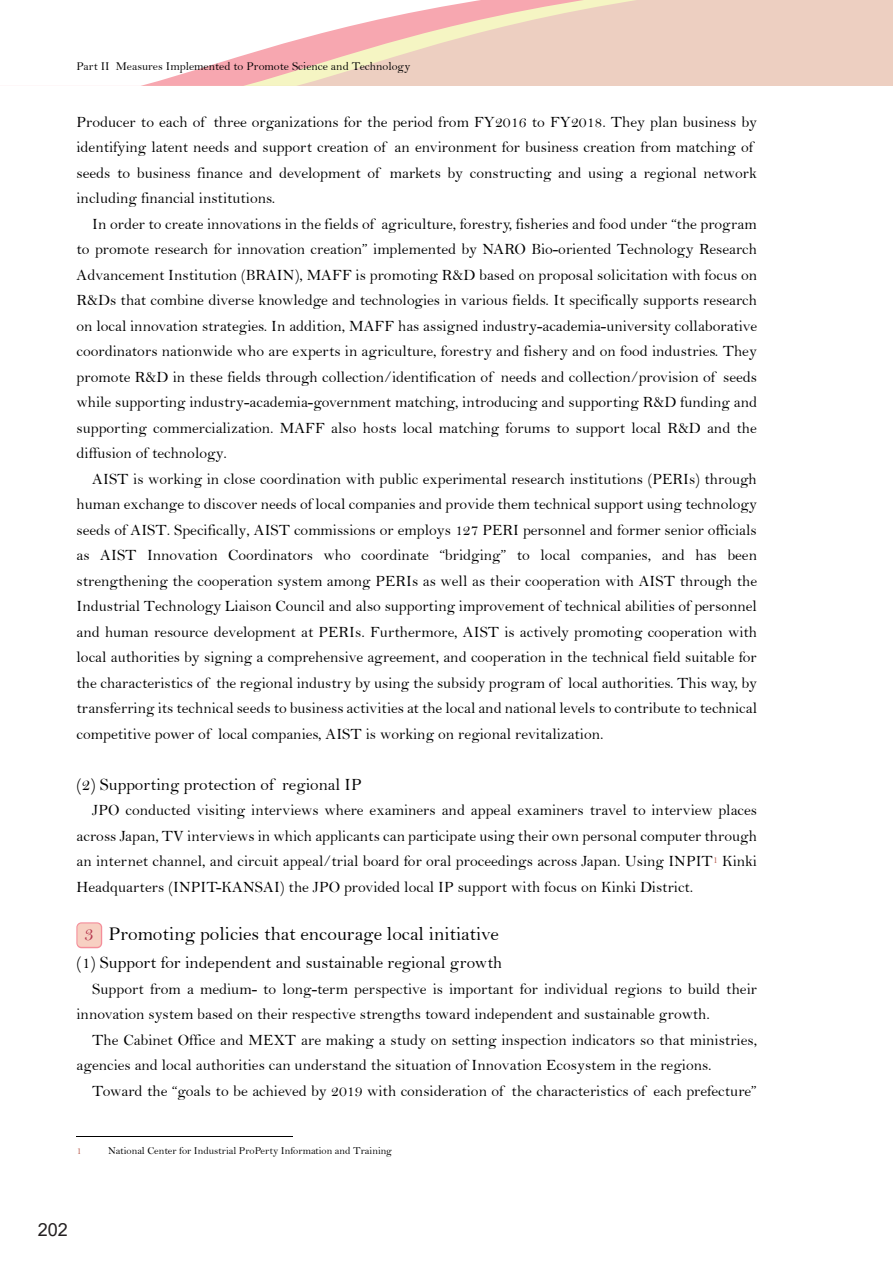
<style>
.page{position:relative;width:893px;height:1263px;background:#fff}
.page>*{position:absolute;margin:0;border:0;box-sizing:border-box;transform-origin:0 0}
.t1{font:19.5px "Bell";color:#000}
.t2{font:18px "Arial";color:#231f20}
.t3{font:17.25px "Bell";color:#000}
.t4{font:15.75px/25.5px "Bell";color:#000;text-align:justify}
.t5{font:12px "Bell";color:#000}
.t6{font:10.5px "Bell";color:#000}
.t7{font:10.5px "Bell";color:#b95e50}
.s1{color:#b6374e}
</style>
<div class="page">
<div style="left:0;top:0;width:893px;height:86px;background:#edcfc1"></div>
<svg style="left:576px;top:0;width:59px;height:11px"></svg>
<svg style="left:0;top:0;width:576px;height:86px;fill:#fff"></svg>
<svg style="left:77px;top:923px;width:25px;height:25px"></svg>
<hr style="left:77px;top:1136px;width:216px;height:1px;background:#000">
<p class="t5" style="left:77px;top:59px;width:335px">Part II Measures Implemented to Promote Science and Technology</p>
<p class="t4" style="left:77px;top:109px;width:682px">Producer to each of three organizations for the period from FY2016 to FY2018. They plan business by</p>
<p class="t4" style="left:77px;top:134px;width:678px">identifying latent needs and support creation of an environment for business creation from matching of</p>
<p class="t4" style="left:77px;top:160px;width:682px">seeds to business finance and development of markets by constructing and using a regional network</p>
<p class="t4" style="left:77px;top:185px;width:200px">including financial institutions.</p>
<p class="t4" style="left:92px;top:211px;width:666px">In order to create innovations in the fields of agriculture, forestry, fisheries and food under “the program</p>
<p class="t4" style="left:77px;top:236px;width:682px">to promote research for innovation creation” implemented by NARO Bio-oriented Technology Research</p>
<p class="t4" style="left:77px;top:262px;width:682px">Advancement Institution (BRAIN), MAFF is promoting R&amp;D based on proposal solicitation with focus on</p>
<p class="t4" style="left:77px;top:287px;width:682px">R&amp;Ds that combine diverse knowledge and technologies in various fields. It specifically supports research</p>
<p class="t4" style="left:77px;top:313px;width:682px">on local innovation strategies. In addition, MAFF has assigned industry-academia-university collaborative</p>
<p class="t4" style="left:77px;top:338px;width:682px">coordinators nationwide who are experts in agriculture, forestry and fishery and on food industries. They</p>
<p class="t4" style="left:77px;top:364px;width:682px">promote R&amp;D in these fields through collection/identification of needs and collection/provision of seeds</p>
<p class="t4" style="left:77px;top:389px;width:682px">while supporting industry-academia-government matching, introducing and supporting R&amp;D funding and</p>
<p class="t4" style="left:77px;top:415px;width:682px">supporting commercialization. MAFF also hosts local matching forums to support local R&amp;D and the</p>
<p class="t4" style="left:77px;top:440px;width:152px">diffusion of technology.</p>
<p class="t4" style="left:92px;top:466px;width:666px">AIST is working in close coordination with public experimental research institutions (PERIs) through</p>
<p class="t4" style="left:77px;top:491px;width:682px">human exchange to discover needs of local companies and provide them technical support using technology</p>
<p class="t4" style="left:77px;top:517px;width:682px">seeds of AIST. Specifically, AIST commissions or employs 127 PERI personnel and former senior officials</p>
<p class="t4" style="left:77px;top:542px;width:682px">as AIST Innovation Coordinators who coordinate “bridging” to local companies, and has been</p>
<p class="t4" style="left:77px;top:568px;width:682px">strengthening the cooperation system among PERIs as well as their cooperation with AIST through the</p>
<p class="t4" style="left:77px;top:593px;width:682px">Industrial Technology Liaison Council and also supporting improvement of technical abilities of personnel</p>
<p class="t4" style="left:77px;top:619px;width:682px">and human resource development at PERIs. Furthermore, AIST is actively promoting cooperation with</p>
<p class="t4" style="left:77px;top:644px;width:682px">local authorities by signing a comprehensive agreement, and cooperation in the technical field suitable for</p>
<p class="t4" style="left:77px;top:670px;width:682px">the characteristics of the regional industry by using the subsidy program of local authorities. This way, by</p>
<p class="t4" style="left:77px;top:695px;width:682px">transferring its technical seeds to business activities at the local and national levels to contribute to technical</p>
<p class="t4" style="left:77px;top:721px;width:528px">competitive power of local companies, AIST is working on regional revitalization.</p>
<p class="t3" style="left:77px;top:774px;width:287px">(2) Supporting protection of regional IP</p>
<p class="t4" style="left:77px;top:797px;width:682px;text-indent:16px">JPO conducted visiting interviews where examiners and appeal examiners travel to interview places across Japan, TV interviews in which applicants can participate using their own personal computer through an internet channel, and circuit appeal/trial board for oral proceedings across Japan. Using INPIT<sup>1</sup> Kinki Headquarters (INPIT-KANSAI) the JPO provided local IP support with focus on Kinki District.</p>
<p class="t1" style="left:84px;top:922px;width:416px"><span class="s1">3</span> Promoting policies that encourage local initiative</p>
<p class="t3" style="left:77px;top:953px;width:427px">(1) Support for independent and sustainable regional growth</p>
<p class="t4" style="left:92px;top:976px;width:666px">Support from a medium- to long-term perspective is important for individual regions to build their</p>
<p class="t4" style="left:77px;top:1001px;width:635px">innovation system based on their respective strengths toward independent and sustainable growth.</p>
<p class="t4" style="left:92px;top:1027px;width:666px">The Cabinet Office and MEXT are making a study on setting inspection indicators so that ministries,</p>
<p class="t4" style="left:77px;top:1052px;width:637px">agencies and local authorities can understand the situation of Innovation Ecosystem in the regions.</p>
<p class="t4" style="left:92px;top:1078px;width:666px">Toward the “goals to be achieved by 2019 with consideration of the characteristics of each prefecture”</p>
<p class="t7" style="left:77px;top:1145px;width:7px">1</p>
<p class="t6" style="left:108px;top:1145px;width:285px">National Center for Industrial ProPerty Information and Training</p>
<p class="t2" style="left:38px;top:1217px;width:32px">202</p>
</div>
